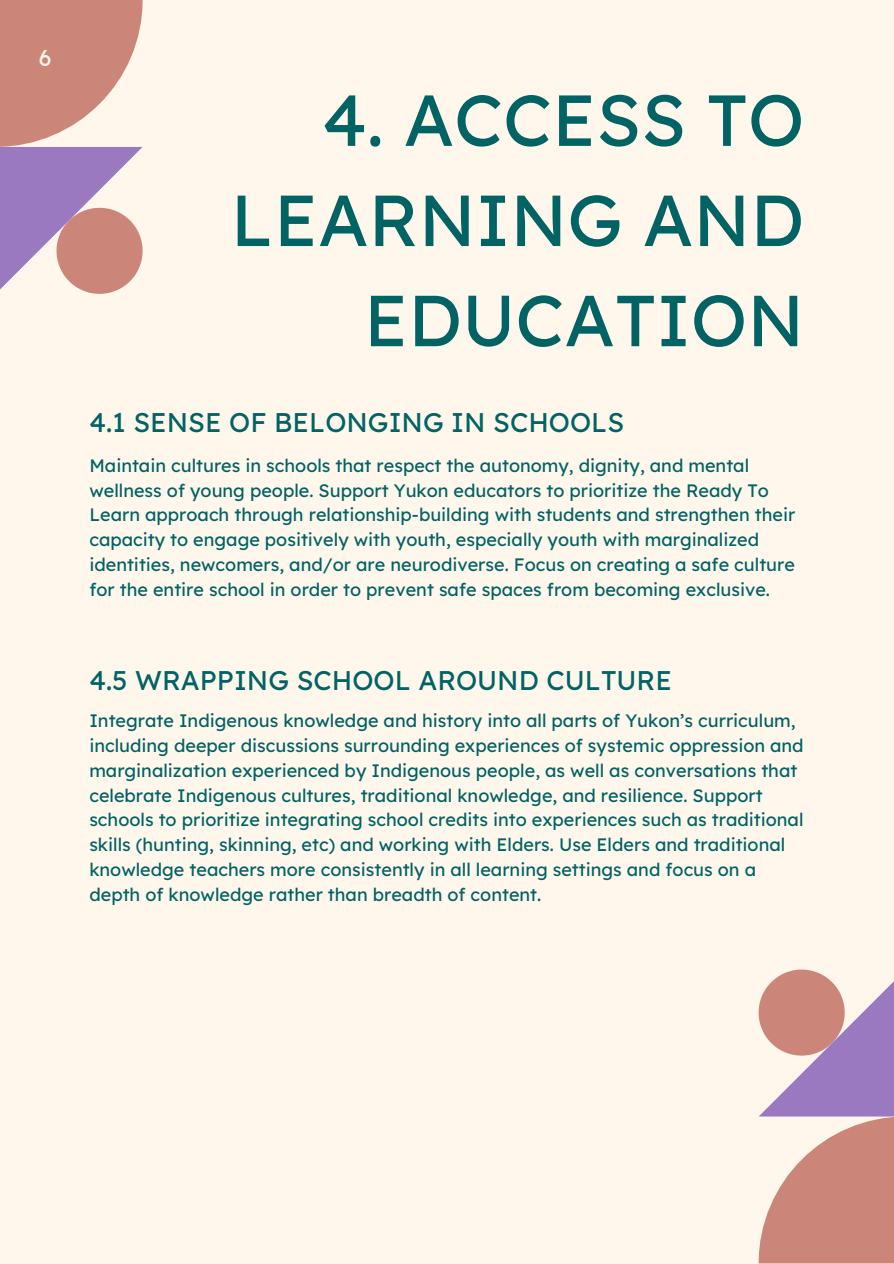
<style>
.page{position:relative;width:894px;height:1264px;background:#fff}
.page>*{position:absolute;margin:0;border:0;box-sizing:border-box;transform-origin:0 0}
.t1{font:72px/100.2px "Lexend Deca";color:#016364;text-align:right}
.t2{font:27px "Lexend Deca";color:#016364}
.t3{font:22.5px "Lexend Deca";color:#fff7ec}
.t4{font:18px/24.8px "Lexend Deca";color:#016364}
</style>
<div class="page">
<div style="left:0;top:0;width:893px;height:1263px;background:#fff7ec"></div>
<svg style="left:0;top:0;width:142px;height:294px"></svg>
<svg style="left:758px;top:969px;width:135px;height:294px"></svg>
<p class="t3" style="left:39px;top:43px;width:14px">6</p>
<p class="t1" style="left:230px;top:69px;width:575px">4. ACCESS TO<br>LEARNING AND<br>EDUCATION</p>
<h2 class="t2" style="left:89px;top:405px;width:536px">4.1 SENSE OF BELONGING IN SCHOOLS</h2>
<h1 class="t4" style="left:89px;top:452px;width:707px">Maintain cultures in schools that respect the autonomy, dignity, and mental wellness of young people. Support Yukon educators to prioritize the Ready To Learn approach through relationship-building with students and strengthen their capacity to engage positively with youth, especially youth with marginalized identities, newcomers, and/or are neurodiverse. Focus on creating a safe culture for the entire school in order to prevent safe spaces from becoming exclusive.</h1>
<h2 class="t2" style="left:89px;top:663px;width:584px">4.5 WRAPPING SCHOOL AROUND CULTURE</h2>
<p class="t4" style="left:89px;top:708px;width:715px">Integrate Indigenous knowledge and history into all parts of Yukon’s curriculum, including deeper discussions surrounding experiences of systemic oppression and marginalization experienced by Indigenous people, as well as conversations that celebrate Indigenous cultures, traditional knowledge, and resilience. Support schools to prioritize integrating school credits into experiences such as traditional skills (hunting, skinning, etc) and working with Elders. Use Elders and traditional knowledge teachers more consistently in all learning settings and focus on a depth of knowledge rather than breadth of content.</p>
</div>
